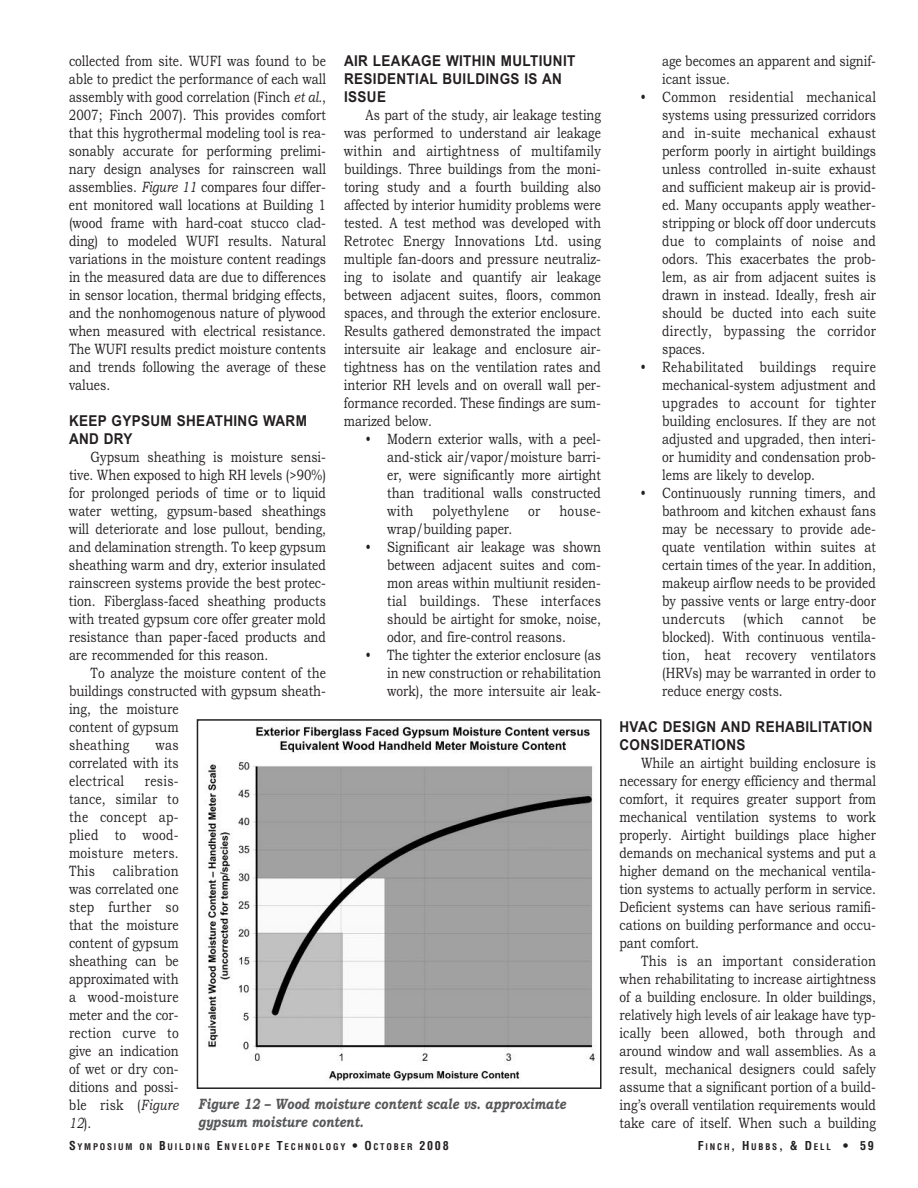
<style>
.page{position:relative;width:918px;height:1188px;background:#fff}
.page>*{position:absolute;margin:0;border:0;box-sizing:border-box;transform-origin:0 0}
.t1{font:15px/18px "Bookman Old Style";color:#231f20;text-align:justify;scale:.8 1}
.t2{font:700 15px/18px "Arial";letter-spacing:.03em;color:#231f20;scale:.9 1}
.t3{font:italic 700 15px/18px "Bookman Old Style";color:#57585a;scale:.8 1}
.t4{font:15px "Bookman Old Style";letter-spacing:.025em;color:#231f20;scale:.8 1}
.t5{font:700 condensed 9px "Helvetica";letter-spacing:.2em;color:#231f20}
.s1{font-style:italic}
.s2{font-size:12px}
</style>
<div class="page">
<img style="left:205px;top:725px;width:390px;height:357px">
<div style="left:197px;top:719px;width:405px;height:370px;border:2px solid #231f20"></div>
<p class="t2" style="left:344px;top:52px;width:259px">AIR LEAKAGE WITHIN MULTIUNIT<br>RESIDENTIAL BUILDINGS IS AN<br>ISSUE</p>
<p class="t1" style="left:344px;top:106px;width:323px;text-indent:22px">As part of the study, air leakage testing was performed to understand air leakage within and airtightness of multifamily buildings. Three buildings from the moni&shy;toring study and a fourth building also affected by interior humidity problems were tested. A test method was developed with Retrotec Energy Innovations Ltd. using multiple fan-doors and pressure neutraliz&shy;ing to isolate and quantify air leakage between adjacent suites, floors, common spaces, and through the exterior enclosure.<br>Results gathered demonstrated the impact intersuite air leakage and enclosure air&shy;tightness has on the ventilation rates and interior RH levels and on overall wall per&shy;formance recorded. These findings are sum&shy;marized below.</p>
<p class="t1" style="left:387px;top:430px;width:269px;text-indent:-22px">• Modern exterior walls, with a peel&shy;and-stick air/vapor/moisture barri&shy;er, were significantly more airtight than traditional walls constructed with</p>
<p class="t1" style="left:69px;top:52px;width:323px">collected from site. WUFI was found to be able to predict the performance of each wall assembly with good correlation (Finch <span class="s1">et al.</span>, 2007; Finch 2007). This provides comfort that this hygrothermal modeling tool is rea&shy;sonably accurate for performing prelimi&shy;nary design analyses for rainscreen wall assemblies. <span class="s1">Figure 11</span> compares four differ&shy;ent monitored wall locations at Building 1 (wood frame with hard-coat stucco clad&shy;ding) to modeled WUFI results. Natural variations in the moisture content readings in the measured data are due to differences in sensor location, thermal bridging effects, and the nonhomogenous nature of plywood when measured with electrical resistance.<br>The WUFI results predict moisture contents and trends following the average of these values.</p>
<p class="t2" style="left:69px;top:412px;width:266px">KEEP GYPSUM SHEATHING WARM<br>AND DRY</p>
<p class="t1" style="left:69px;top:448px;width:323px;text-indent:22px">Gypsum sheathing is moisture sensi&shy;tive. When exposed to high RH levels (&gt;90%) for prolonged periods of time or to liquid water wetting, gypsum-based sheathings will deteriorate and lose pullout, bending, and delamination strength. To keep gypsum sheathing warm and dry, exterior insulated rainscreen systems provide the best protec&shy;tion. Fiberglass-faced sheathing products with treated gypsum core offer greater mold resistance than paper-faced products and are recommended for this reason.</p>
<p class="t1" style="left:69px;top:664px;width:323px;text-align:left;text-indent:22px">To analyze the moisture content of the buildings constructed with gypsum sheath&shy;ing, the moisture<br>content of gypsum<br>sheathing</p>
<p class="t1" style="left:662px;top:52px;width:269px">age becomes an apparent and signif&shy;icant issue.</p>
<p class="t1" style="left:662px;top:88px;width:269px;text-indent:-22px">• Common residential mechanical systems using pressurized corridors and in-suite mechanical exhaust perform poorly in airtight buildings unless controlled in-suite exhaust and sufficient makeup air is provid&shy;ed. Many occupants apply weather&shy;stripping or block off door undercuts due to complaints of noise and odors. This exacerbates the prob&shy;lem, as air from adjacent suites is drawn in instead. Ideally, fresh air should be ducted into each suite directly, bypassing the corridor spaces.</p>
<p class="t1" style="left:662px;top:358px;width:269px;text-indent:-22px">• Rehabilitated buildings require mechanical-system adjustment and upgrades to account for tighter building enclosures. If they are not adjusted and upgraded, then interi&shy;or humidity and condensation prob&shy;lems are likely to develop.</p>
<p class="t1" style="left:662px;top:484px;width:269px;text-indent:-22px">• Continuously running timers, and bathroom and kitchen exhaust fans may be necessary to provide ade&shy;quate ventilation within suites at certain times of the year. In addition, makeup airflow needs to be provided by passive vents or large entry-door undercuts (which cannot be blocked). With continuous ventila&shy;tion, heat recovery ventilators (HRVs) may be warranted in order to reduce energy costs.</p>
<p class="t2" style="left:620px;top:718px;width:283px">HVAC DESIGN AND REHABILITATION<br>CONSIDERATIONS</p>
<p class="t1" style="left:619px;top:754px;width:322px;text-indent:22px">While an airtight building enclosure is necessary for energy efficiency and thermal comfort, it requires greater support from mechanical ventilation systems to work properly. Airtight buildings place higher demands on mechanical systems and put a higher demand on the mechanical ventila&shy;tion systems to actually perform in service.<br>Deficient systems can have serious ramifi&shy;cations on building performance and occu&shy;pant comfort.</p>
<p class="t1" style="left:619px;top:952px;width:322px;text-indent:22px">This is an important consideration when rehabilitating to increase airtightness of a building enclosure. In older buildings, relatively high levels of air leakage have typ&shy;ically been allowed, both through and around window and wall assemblies. As a result, mechanical designers could safely assume that a significant portion of a build&shy;ing’s overall ventilation requirements would take care of itself. When such a building</p>
<p class="t4" style="left:432px;top:502px;width:97px">polyethylene</p>
<p class="t1" style="left:528px;top:502px;width:17px">or</p>
<p class="t1" style="left:559px;top:502px;width:53px">house-</p>
<p class="t1" style="left:387px;top:520px;width:158px">wrap/building paper.</p>
<p class="t1" style="left:387px;top:538px;width:269px;text-indent:-22px">• Significant air leakage was shown between adjacent suites and com&shy;mon areas within multiunit residen&shy;tial buildings. These interfaces should be airtight for smoke, noise, odor, and fire-control reasons.</p>
<p class="t1" style="left:387px;top:646px;width:269px;text-indent:-22px">• The tighter the exterior enclosure (as in new construction or rehabilitation work), the more intersuite air leak-</p>
<p class="t1" style="left:69px;top:736px;width:139px;text-indent:87px">was correlated with its electrical</p>
<p class="t1" style="left:69px;top:772px;width:139px;text-indent:76px">resis&shy;tance, similar to the concept ap&shy;plied to wood&shy;moisture meters.<br>This calibration was correlated one step further so that the moisture content of gypsum sheathing can be approximated with a wood-moisture meter and the cor&shy;rection curve to give an indication of wet or dry con&shy;ditions and possi&shy;ble risk (<span class="s1">Figure 12</span>).</p>
<p class="t3" style="left:198px;top:1095px;width:461px">Figure 12 – Wood moisture content scale vs. approximate gypsum moisture content.</p>
<p class="t5" style="left:69px;top:1142px;width:381px"><span class="s2">S</span>YMPOSIUM ON <span class="s2">B</span>UILDING <span class="s2">E</span>NVELOPE <span class="s2">T</span>ECHNOLOGY <span class="s2">• O</span>CTOBER <span class="s2">2008</span></p>
<p class="t5" style="left:698px;top:1142px;width:178px"><span class="s2">F</span>INCH<span class="s2">, H</span>UBBS<span class="s2">, &amp; D</span>ELL <span class="s2">• 59</span></p>
</div>
